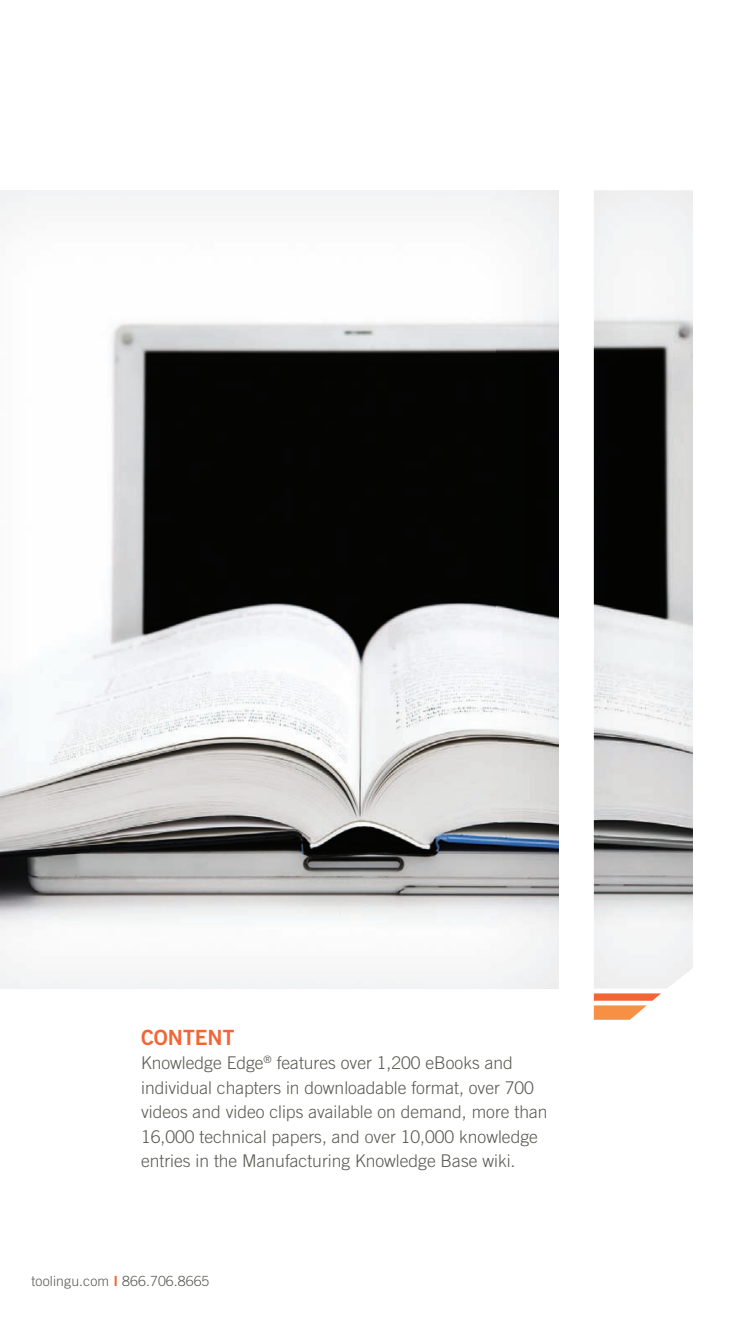
<style>
.page{position:relative;width:756px;height:1323px;background:#fff}
.page>*{position:absolute;margin:0;border:0;box-sizing:border-box;transform-origin:0 0}
.t1{font:21px "Trade Gothic LT Std Bd 2";color:#f26635}
.t2{font:300 17.5px/24.5px "Trade Gothic LT Std";color:#595b53}
.t3{font:300 14px "Trade Gothic LT Std";letter-spacing:.01em;color:#595b53}
.s1{font-family:"Trade Gothic LT Std Bd 2";font-weight:400;color:#f26635}
</style>
<div class="page">
<img style="left:594px;top:190px;width:99px;height:799px">
<svg style="left:594px;top:993px;width:67px;height:27px"></svg>
<img style="left:0;top:190px;width:559px;height:799px">
<p class="t1" style="left:141px;top:1024px;width:95px">CONTENT</p>
<p class="t2" style="left:141px;top:1050px;width:408px">Knowledge Edge<sup>®</sup> features over 1,200 eBooks and individual chapters in downloadable format, over 700 videos and video clips available on demand, more than 16,000 technical papers, and over 10,000 knowledge entries in the Manufacturing Knowledge Base wiki.</p>
<p class="t3" style="left:32px;top:1273px;width:179px">toolingu.com <span class="s1">I</span> 866.706.8665</p>
</div>
